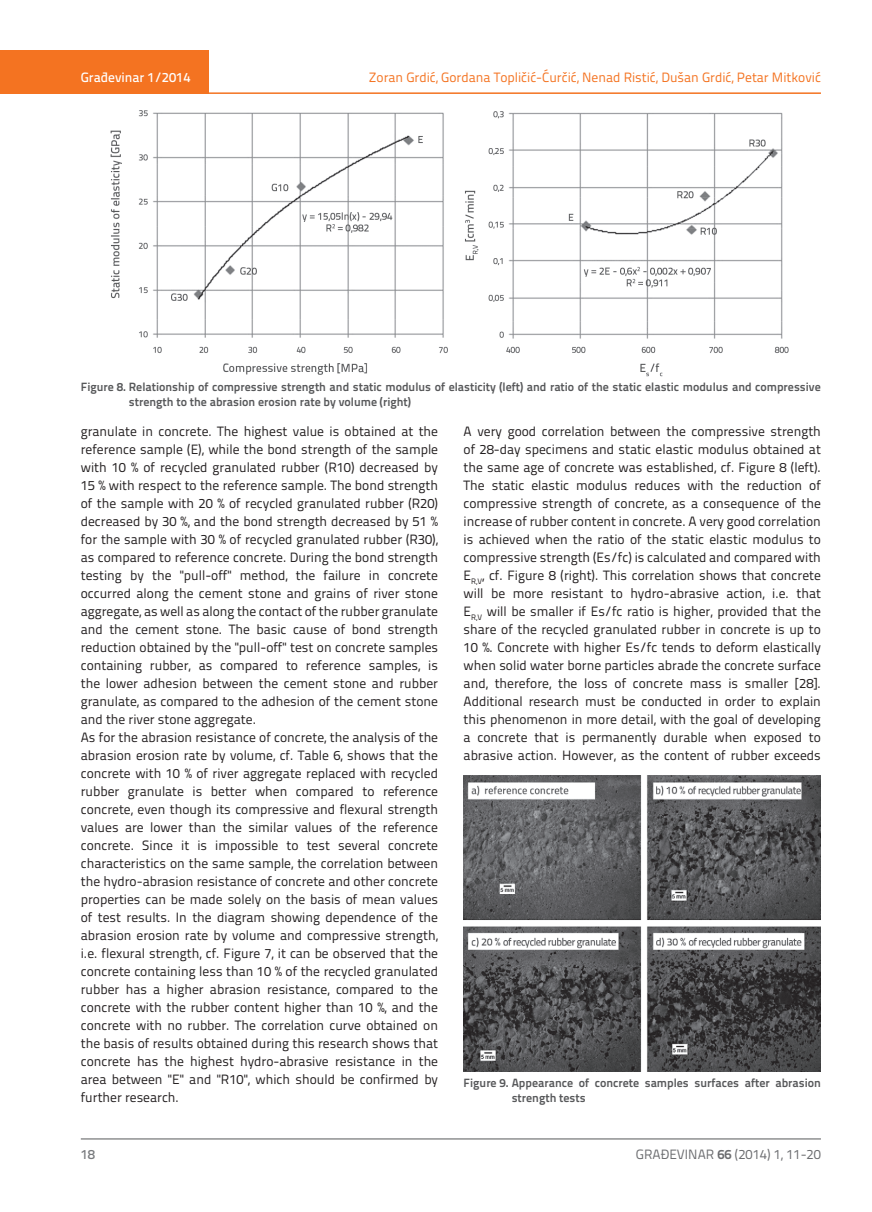
<style>
.page{position:relative;width:872px;height:1212px;background:#fff}
.page>*{position:absolute;margin:0;border:0;box-sizing:border-box;transform-origin:0 0}
.t1{font:13.5px/18px "Titillium Text 22 L";color:#231f20}
.t2{font:13.5px "Titillium Text 22 L";color:#f47321}
.t3{font:13.5px "Titillium Text 22 L";color:#6c6d70}
.t4{font:500 13.5px "Titillium Text 22 L";color:#fff}
.t5{font:500 13.5px "Titillium Text 22 L";color:#787a7d}
.t6{font:700 12px/15px "Titillium Text 22 L";color:#57585a}
.s1{font-weight:700}
</style>
<div class="page">
<div style="left:0;top:50px;width:208px;height:44px;background:#f47321"></div>
<hr style="left:0;top:92px;width:821px;height:2px;background:#f47321">
<hr style="left:81px;top:1139px;width:740px;height:1px;background:#57585a">
<img style="left:110px;top:110px;width:679px;height:267px">
<img style="left:463px;top:775px;width:358px;height:297px">
<p class="t4" style="left:81px;top:67px;width:111px">Građevinar 1/2014</p>
<p class="t2" style="left:369px;top:68px;width:453px">Zoran Grdić, Gordana Topličić-Ćurčić, Nenad Ristić, Dušan Grdić, Petar Mitković</p>
<p class="t6" style="left:129px;top:379px;width:693px;text-indent:-48px">Figure 8. Relationship of compressive strength and static modulus of elasticity (left) and ratio of the static elastic modulus and compressive strength to the abrasion erosion rate by volume (right)</p>
<p class="t1" style="left:81px;top:421px;width:359px">granulate in concrete. The highest value is obtained at the reference sample (E), while the bond strength of the sample with 10 % of recycled granulated rubber (R10) decreased by 15 % with respect to the reference sample. The bond strength of the sample with 20 % of recycled granulated rubber (R20) decreased by 30 %, and the bond strength decreased by 51 % for the sample with 30 % of recycled granulated rubber (R30), as compared to reference concrete. During the bond strength testing by the "pull-off" method, the failure in concrete occurred along the cement stone and grains of river stone aggregate, as well as along the contact of the rubber granulate and the cement stone. The basic cause of bond strength reduction obtained by the "pull-off" test on concrete samples containing rubber, as compared to reference samples, is the lower adhesion between the cement stone and rubber granulate, as compared to the adhesion of the cement stone and the river stone aggregate.<br>As for the abrasion resistance of concrete, the analysis of the abrasion erosion rate by volume, cf. Table 6, shows that the concrete with 10 % of river aggregate replaced with recycled rubber granulate is better when compared to reference concrete, even though its compressive and flexural strength values are lower than the similar values of the reference concrete. Since it is impossible to test several concrete characteristics on the same sample, the correlation between the hydro-abrasion resistance of concrete and other concrete properties can be made solely on the basis of mean values of test results. In the diagram showing dependence of the abrasion erosion rate by volume and compressive strength, i.e. flexural strength, cf. Figure 7, it can be observed that the concrete containing less than 10 % of the recycled granulated rubber has a higher abrasion resistance, compared to the concrete with the rubber content higher than 10 %, and the concrete with no rubber. The correlation curve obtained on the basis of results obtained during this research shows that concrete has the highest hydro-abrasive resistance in the area between "E" and "R10", which should be confirmed by further research.</p>
<p class="t1" style="left:463px;top:421px;width:359px;text-align:justify">A very good correlation between the compressive strength of 28-day specimens and static elastic modulus obtained at the same age of concrete was established, cf. Figure 8 (left).<br>The static elastic modulus reduces with the reduction of compressive strength of concrete, as a consequence of the increase of rubber content in concrete. A very good correlation is achieved when the ratio of the static elastic modulus to compressive strength (Es/fc) is calculated and compared with E<sub>R,V</sub>, cf. Figure 8 (right). This correlation shows that concrete will be more resistant to hydro-abrasive action, i.e. that E<sub>R,V</sub> will be smaller if Es/fc ratio is higher, provided that the share of the recycled granulated rubber in concrete is up to 10 %. Concrete with higher Es/fc tends to deform elastically when solid water borne particles abrade the concrete surface and, therefore, the loss of concrete mass is smaller [28].<br>Additional research must be conducted in order to explain this phenomenon in more detail, with the goal of developing a concrete that is permanently durable when exposed to abrasive action. However, as the content of rubber exceeds</p>
<p class="t6" style="left:512px;top:1075px;width:311px;text-indent:-48px">Figure 9. Appearance of concrete samples surfaces after abrasion strength tests</p>
<p class="t5" style="left:81px;top:1144px;width:16px">18</p>
<p class="t3" style="left:636px;top:1144px;width:186px">GRAĐEVINAR <span class="s1">66</span> (2014) 1, 11-20</p>
</div>
